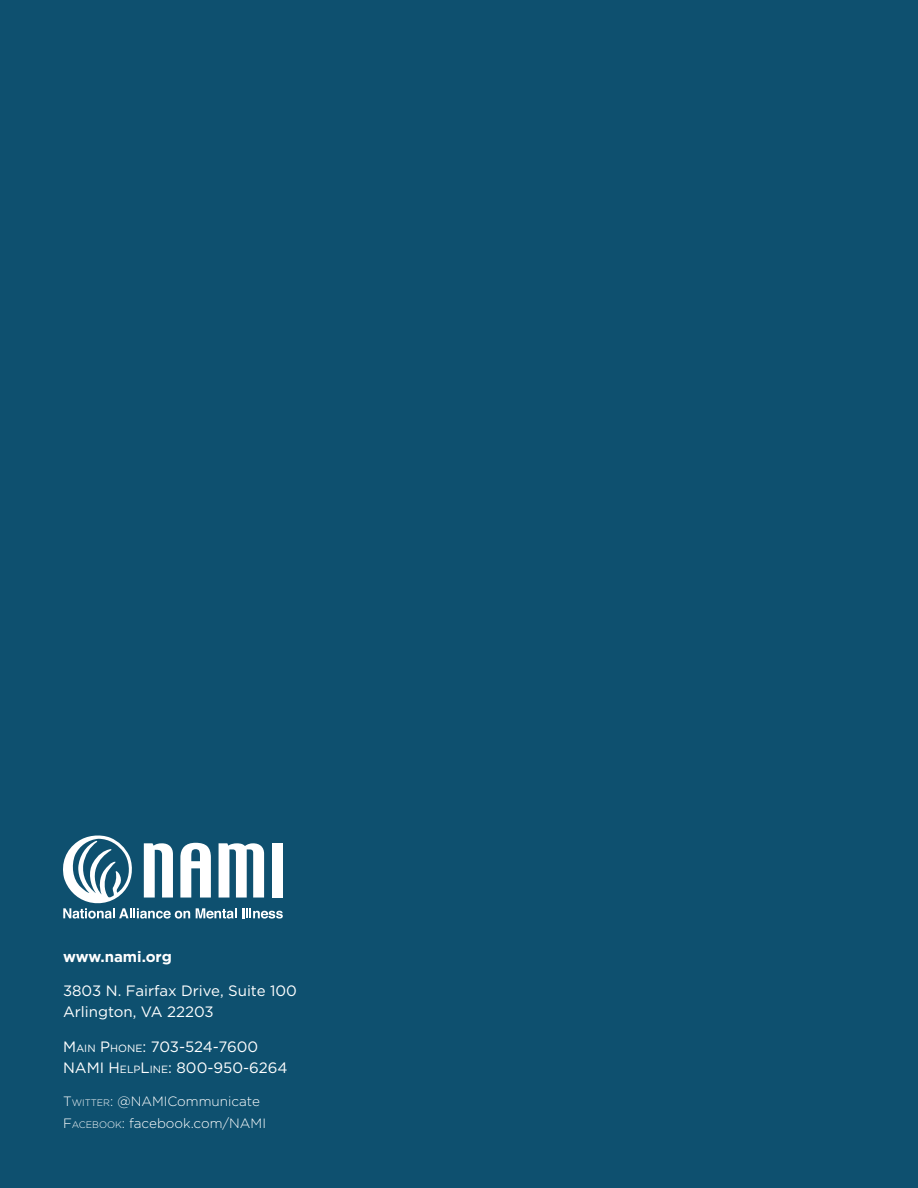
<style>
.page{position:relative;width:918px;height:1188px;background:#0e506f}
.page>*{position:absolute;margin:0;border:0;box-sizing:border-box;transform-origin:0 0}
.SpotlightTX{font:15px "Gotham";color:#fff}
.SpotlightTX-2{font:700 15px "Gotham";color:#fff}
.t1{font:300 13.5px "Gotham";color:#fff}
.s1{font-style:inherit}
.s2{font-size:10.5px}
.s3{font-size:9.45px}
</style>
<div class="page">
<svg style="left:63px;top:836px;width:220px;height:83px"></svg>
<p class="SpotlightTX-2" style="left:63px;top:948px;width:110px">www.nami.org</p>
<p class="SpotlightTX" style="left:63px;top:983px;width:236px">3803 N. Fairfax Drive, Suite 100</p>
<p class="SpotlightTX" style="left:63px;top:1004px;width:152px">Arlington, VA 22203</p>
<p class="SpotlightTX" style="left:63px;top:1038px;width:197px"><span class="s1">M</span><span class="s2">AIN</span> <span class="s1">P</span><span class="s2">HONE</span>: 703-524-7600</p>
<p class="SpotlightTX" style="left:63px;top:1059px;width:226px"><span class="s1">NAMI H</span> <span class="s2">ELP</span><span class="s1">L</span> <span class="s2">INE</span>: 800-950-6264</p>
<p class="t1" style="left:63px;top:1094px;width:198px"><span class="s1">T</span><span class="s3">WITTER</span>: @NAMICommunicate</p>
<p class="t1" style="left:63px;top:1116px;width:205px"><span class="s1">F</span><span class="s3">ACEBOOK</span>: facebook.com/NAMI</p>
</div>
